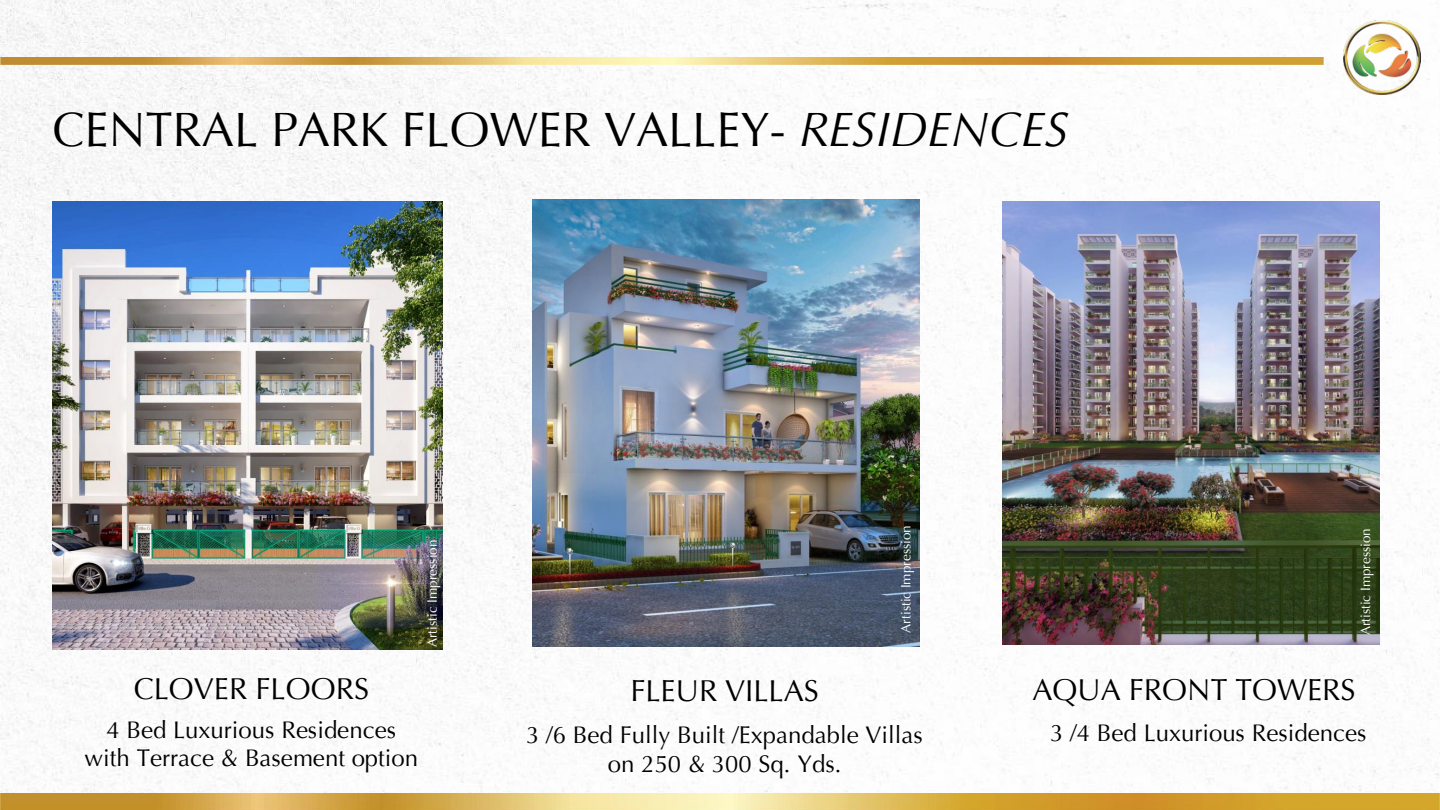
<style>
.page{position:relative;width:1440px;height:810px;background:#fff}
.page>*{position:absolute;margin:0;border:0;box-sizing:border-box;transform-origin:0 0}
.t1{font:48px "Optima";color:#000}
.t2{font:30px "Optima";color:#000}
.t3{font:24px/28.8px "Optima";color:#000;text-align:center}
.t4{font:13.5px "Optima";color:#fff}
.s1{font-style:italic}
</style>
<div class="page">
<img style="left:0;top:0;width:1440px;height:794px">
<img style="left:1343px;top:21px;width:78px;height:73px">
<img style="left:0;top:794px;width:1440px;height:16px">
<img style="left:0;top:57px;width:1324px;height:7px">
<img style="left:532px;top:199px;width:388px;height:447px">
<img style="left:1002px;top:201px;width:377px;height:444px">
<img style="left:53px;top:201px;width:389px;height:449px">
<h1 class="t1" style="left:52px;top:102px;width:1018px">CENTRAL PARK FLOWER VALLEY- <span class="s1">RESIDENCES</span></h1>
<p class="t4" style="left:425px;top:647px;width:109px;rotate:-90deg">Artistic Impression</p>
<p class="t2" style="left:134px;top:671px;width:237px">CLOVER FLOORS</p>
<p class="t3" style="left:85px;top:715px;width:335px">4 Bed Luxurious Residences with Terrace &amp; Basement option</p>
<p class="t4" style="left:898px;top:633px;width:109px;rotate:-90deg">Artistic Impression</p>
<p class="t4" style="left:1358px;top:635px;width:109px;rotate:-90deg">Artistic Impression</p>
<p class="t2" style="left:630px;top:674px;width:190px">FLEUR VILLAS</p>
<p class="t3" style="left:526px;top:721px;width:398px">3 /6 Bed Fully Built /Expandable Villas on 250 &amp; 300 Sq. Yds.</p>
<p class="t2" style="left:1032px;top:672px;width:325px">AQUA FRONT TOWERS</p>
<p class="t3" style="left:1050px;top:719px;width:318px">3 /4 Bed Luxurious Residences</p>
</div>
